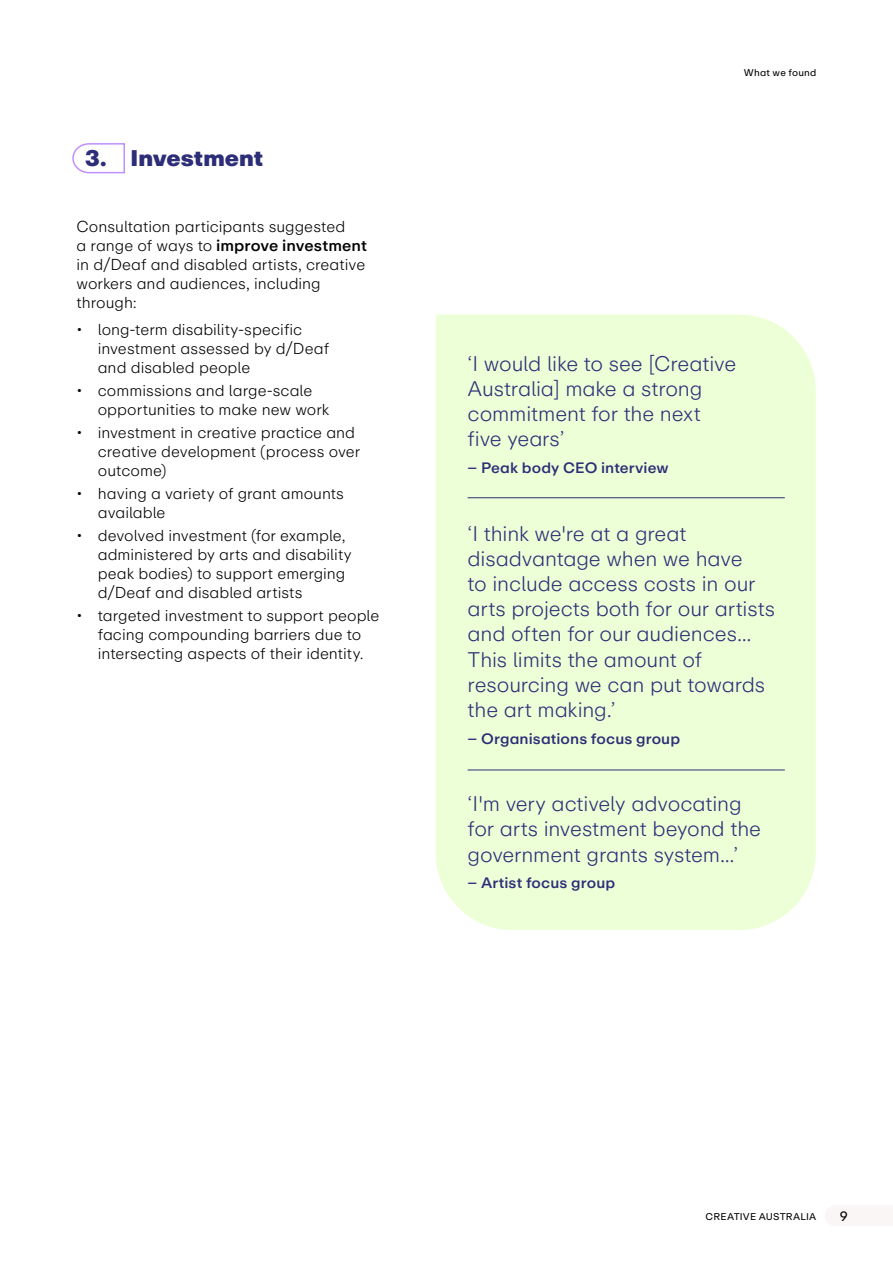
<style>
.page{position:relative;width:893px;height:1263px;background:#fff}
.page>*{position:absolute;margin:0;border:0;box-sizing:border-box;transform-origin:0 0}
.Heading_2___TOC{font:900 22.5px "ABC Repro";color:#2d2d78}
.Pull_Quote{font:300 21px/25.2px "ABC Repro";letter-spacing:-.01em;color:#2d2d78}
.Body_Text{font:300 15.75px/18.9px "ABC Repro";color:#000}
.Pull_Quote___Author_SA{font:500 15px "ABC Repro";letter-spacing:.005em;color:#2d2d78}
.t1{font:13.5px "ABC Repro";color:#000}
.t2{font:9.75px "ABC Repro";letter-spacing:.02em;color:#000}
.s1{font-weight:500}
</style>
<div class="page">
<div style="left:436px;top:314px;width:380px;height:616px;background:#ecffd6"></div>
<hr style="left:468px;top:770px;width:317px;height:1px;background:#2d2d78">
<hr style="left:468px;top:497px;width:317px;height:1px;background:#2d2d78">
<svg style="left:72px;top:143px;width:53px;height:31px"></svg>
<h2 class="Heading_2___TOC" style="left:85px;top:143px;width:180px">3. Investment</h2>
<p class="Body_Text" style="left:77px;top:217px;width:292px">Consultation participants suggested<br>a range of ways to <span class="s1">improve investment </span>in d/Deaf and disabled artists, creative workers and audiences, including through:</p>
<p class="Body_Text" style="left:98px;top:320px;width:233px;text-indent:-21px">• long-term disability-specific investment assessed by d/Deaf and disabled people</p>
<p class="Body_Text" style="left:98px;top:381px;width:233px;text-indent:-21px">• commissions and large-scale opportunities to make new work</p>
<p class="Body_Text" style="left:98px;top:423px;width:264px;text-indent:-21px">• investment in creative practice and creative development (process over outcome)</p>
<p class="Body_Text" style="left:98px;top:484px;width:248px;text-indent:-21px">• having a variety of grant amounts available</p>
<p class="Body_Text" style="left:98px;top:526px;width:255px;text-indent:-21px">• devolved investment (for example, administered by arts and disability peak bodies) to support emerging d/Deaf and disabled artists</p>
<p class="Body_Text" style="left:77px;top:606px;width:304px;text-align:center">• targeted investment to support people facing compounding barriers due to intersecting aspects of their identity.</p>
<p class="t2" style="left:744px;top:66px;width:74px">What we found</p>
<p class="Pull_Quote" style="left:468px;top:351px;width:270px">‘I would like to see [Creative<br>Australia] make a strong commitment for the next five years’</p>
<p class="Pull_Quote___Author_SA" style="left:468px;top:458px;width:203px">– Peak body CEO interview</p>
<p class="Pull_Quote" style="left:468px;top:521px;width:309px">‘I think we're at a great disadvantage when we have<br>to include access costs in our arts projects both for our artists and often for our audiences...<br>This limits the amount of resourcing we can put towards the art making.’</p>
<p class="Pull_Quote___Author_SA" style="left:468px;top:728px;width:214px">– Organisations focus group</p>
<p class="Pull_Quote" style="left:468px;top:791px;width:295px">‘I'm very actively advocating for arts investment beyond the government grants system...’</p>
<p class="Pull_Quote___Author_SA" style="left:468px;top:873px;width:149px">– Artist focus group</p>
<p class="t2" style="left:706px;top:1210px;width:112px">CREATIVE AUSTRALIA</p>
<p class="t1" style="left:840px;top:1207px;width:10px">9</p>
</div>
